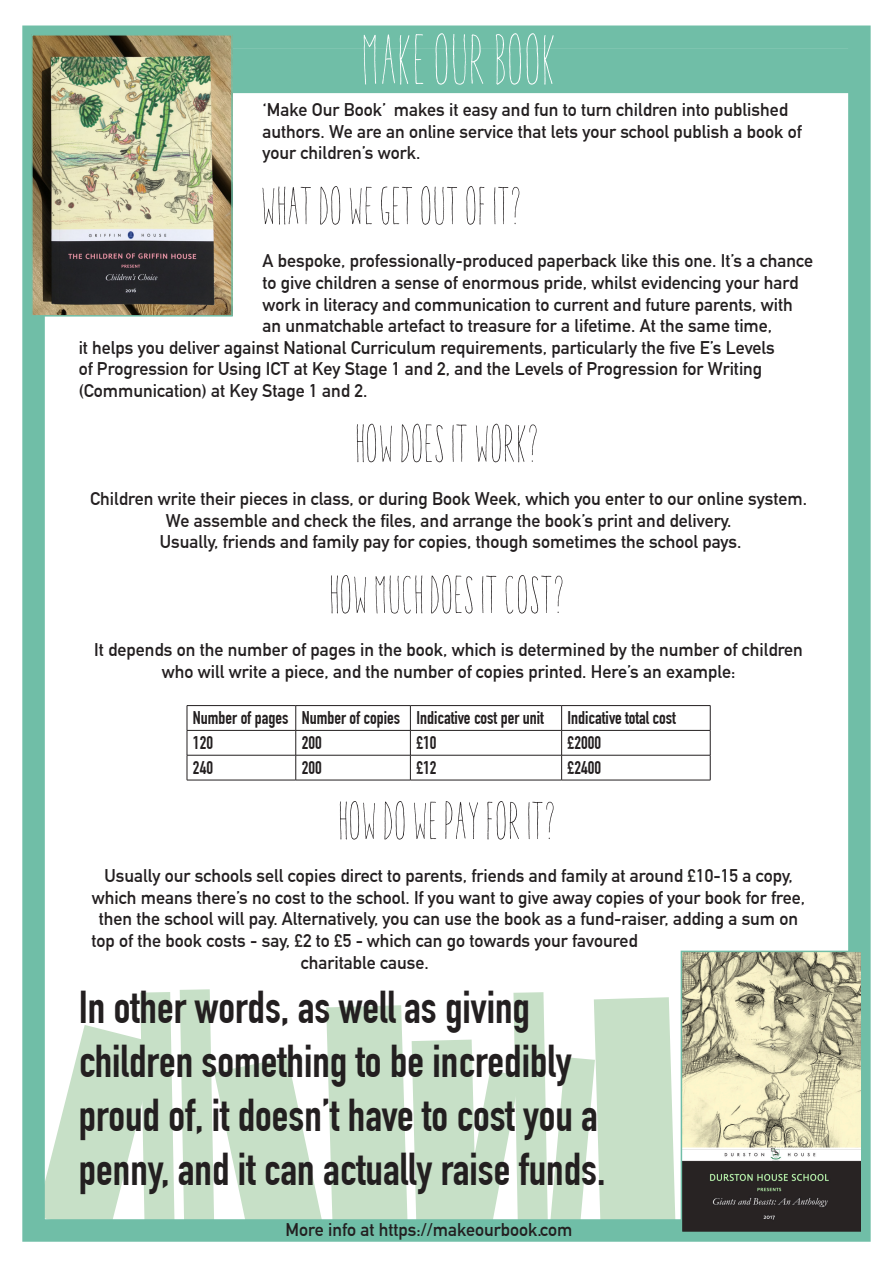
<style>
.page{position:relative;width:893px;height:1263px;background:#fff}
.page>*{position:absolute;margin:0;border:0;box-sizing:border-box;transform-origin:0 0}
.curl{font:300 ultra-condensed 72px "Aracne";color:#fff}
.curl-2{font:300 ultra-condensed 54px "Aracne";color:#231f20}
.curl-3{font:700 45px/54px "DIN Condensed";color:#231f20}
.t1{font:700 18px/21.6px "DIN Alternate";color:#231f20}
.t2{font:700 18px "DIN Condensed";color:#231f20}
</style>
<div class="page">
<svg style="left:45px;top:1025px;width:80px;height:194px"></svg>
<svg style="left:230px;top:1057px;width:56px;height:162px"></svg>
<svg style="left:286px;top:1006px;width:94px;height:213px"></svg>
<div style="left:613px;top:997px;width:63px;height:222px;background:#c7e0c7"></div>
<svg style="left:380px;top:992px;width:233px;height:227px"></svg>
<svg style="left:125px;top:989px;width:105px;height:230px"></svg>
<div style="left:22px;top:26px;width:849px;height:1216px;border:22px solid #70bea7"></div>
<div style="left:31px;top:48px;width:835px;height:45px;border:22px solid #70bea7"></div>
<hr style="left:187px;top:705px;width:109px;height:1px;background:#231f20">
<hr style="left:296px;top:705px;width:114px;height:1px;background:#231f20">
<hr style="left:410px;top:705px;width:152px;height:1px;background:#231f20">
<hr style="left:562px;top:705px;width:148px;height:1px;background:#231f20">
<hr style="left:187px;top:730px;width:109px;height:1px;background:#231f20">
<hr style="left:296px;top:730px;width:114px;height:1px;background:#231f20">
<hr style="left:410px;top:730px;width:152px;height:1px;background:#231f20">
<hr style="left:562px;top:730px;width:148px;height:1px;background:#231f20">
<hr style="left:187px;top:755px;width:109px;height:1px;background:#231f20">
<svg style="left:187px;top:706px;width:1px;height:74px"></svg>
<hr style="left:296px;top:755px;width:114px;height:1px;background:#231f20">
<svg style="left:295px;top:706px;width:1px;height:74px"></svg>
<hr style="left:410px;top:755px;width:152px;height:1px;background:#231f20">
<svg style="left:410px;top:706px;width:1px;height:74px"></svg>
<hr style="left:562px;top:755px;width:148px;height:1px;background:#231f20">
<svg style="left:561px;top:706px;width:1px;height:74px"></svg>
<svg style="left:710px;top:706px;width:1px;height:74px"></svg>
<hr style="left:187px;top:780px;width:109px;height:1px;background:#231f20">
<hr style="left:296px;top:780px;width:114px;height:1px;background:#231f20">
<hr style="left:410px;top:780px;width:152px;height:1px;background:#231f20">
<hr style="left:562px;top:780px;width:148px;height:1px;background:#231f20">
<img style="left:34px;top:37px;width:196px;height:277px">
<div style="left:31px;top:34px;width:202px;height:283px;border:2px solid #70bea7"></div>
<img style="left:684px;top:954px;width:176px;height:276px">
<div style="left:681px;top:951px;width:189px;height:282px;border:2px solid #70bea7"></div>
<p class="curl" style="left:364px;top:21px;width:197px">MAKE OUR BOOK</p>
<p class="t1" style="left:263px;top:98px;width:541px">‘Make Our Book’ makes it easy and fun to turn children into published authors. We are an online service that lets your school publish a book of your children’s work.</p>
<p class="curl-2" style="left:263px;top:177px;width:262px">WHAT DO WE GET OUT OF IT?</p>
<p class="t1" style="left:263px;top:249px;width:552px">A bespoke, professionally-produced paperback like this one. It’s a chance</p>
<p class="t1" style="left:263px;top:271px;width:537px">to give children a sense of enormous pride, whilst evidencing your hard</p>
<p class="t1" style="left:263px;top:292px;width:532px">work in literacy and communication to current and future parents, with</p>
<p class="t1" style="left:263px;top:314px;width:511px">an unmatchable artefact to treasure for a lifetime. At the same time,</p>
<p class="t1" style="left:79px;top:335px;width:698px">it helps you deliver against National Curriculum requirements, particularly the five E’s Levels</p>
<p class="t1" style="left:79px;top:357px;width:685px">of Progression for Using ICT at Key Stage 1 and 2, and the Levels of Progression for Writing</p>
<p class="t1" style="left:79px;top:379px;width:290px">(Communication) at Key Stage 1 and 2.</p>
<p class="curl-2" style="left:357px;top:414px;width:185px">HOW DOES IT WORK?</p>
<p class="t1" style="left:90px;top:487px;width:718px">Children write their pieces in class, or during Book Week, which you enter to our online system.</p>
<p class="t1" style="left:166px;top:508px;width:567px">We assemble and check the files, and arrange the book’s print and delivery.</p>
<p class="t1" style="left:160px;top:530px;width:583px">Usually, friends and family pay for copies, though sometimes the school pays.</p>
<p class="curl-2" style="left:331px;top:565px;width:237px">HOW MUCH DOES IT COST?</p>
<p class="t1" style="left:94px;top:638px;width:710px;text-align:center">It depends on the number of pages in the book, which is determined by the number of children who will write a piece, and the number of copies printed. Here’s an example:</p>
<p class="t2" style="left:193px;top:707px;width:97px">Number of pages</p>
<p class="t2" style="left:302px;top:707px;width:100px">Number of copies</p>
<p class="t2" style="left:416px;top:707px;width:129px">Indicative cost per unit</p>
<p class="t2" style="left:568px;top:707px;width:110px">Indicative total cost</p>
<p class="t2" style="left:193px;top:732px;width:22px">120</p>
<p class="t2" style="left:302px;top:732px;width:22px">200</p>
<p class="t2" style="left:416px;top:732px;width:22px">£10</p>
<p class="t2" style="left:568px;top:732px;width:35px">£2000</p>
<p class="t2" style="left:193px;top:757px;width:22px">240</p>
<p class="t2" style="left:302px;top:757px;width:22px">200</p>
<p class="t2" style="left:416px;top:757px;width:22px">£12</p>
<p class="t2" style="left:568px;top:757px;width:35px">£2400</p>
<p class="curl-2" style="left:340px;top:791px;width:219px">HOW DO WE PAY FOR IT?</p>
<p class="t1" style="left:104px;top:864px;width:690px">Usually our schools sell copies direct to parents, friends and family at around £10-15 a copy,</p>
<p class="t1" style="left:92px;top:885px;width:715px">which means there’s no cost to the school. If you want to give away copies of your book for free,</p>
<p class="t1" style="left:99px;top:907px;width:701px">then the school will pay. Alternatively, you can use the book as a fund-raiser, adding a sum on</p>
<p class="t1" style="left:92px;top:929px;width:548px">top of the book costs - say, £2 to £5 - which can go towards your favoured</p>
<p class="t1" style="left:301px;top:950px;width:129px">charitable cause.</p>
<p class="curl-3" style="left:79px;top:980px;width:528px">In other words, as well as giving children something to be incredibly proud of, it doesn’t have to cost you a penny, and it can actually raise funds.</p>
<p class="t1" style="left:286px;top:1218px;width:288px">More info at https://makeourbook.com</p>
</div>
